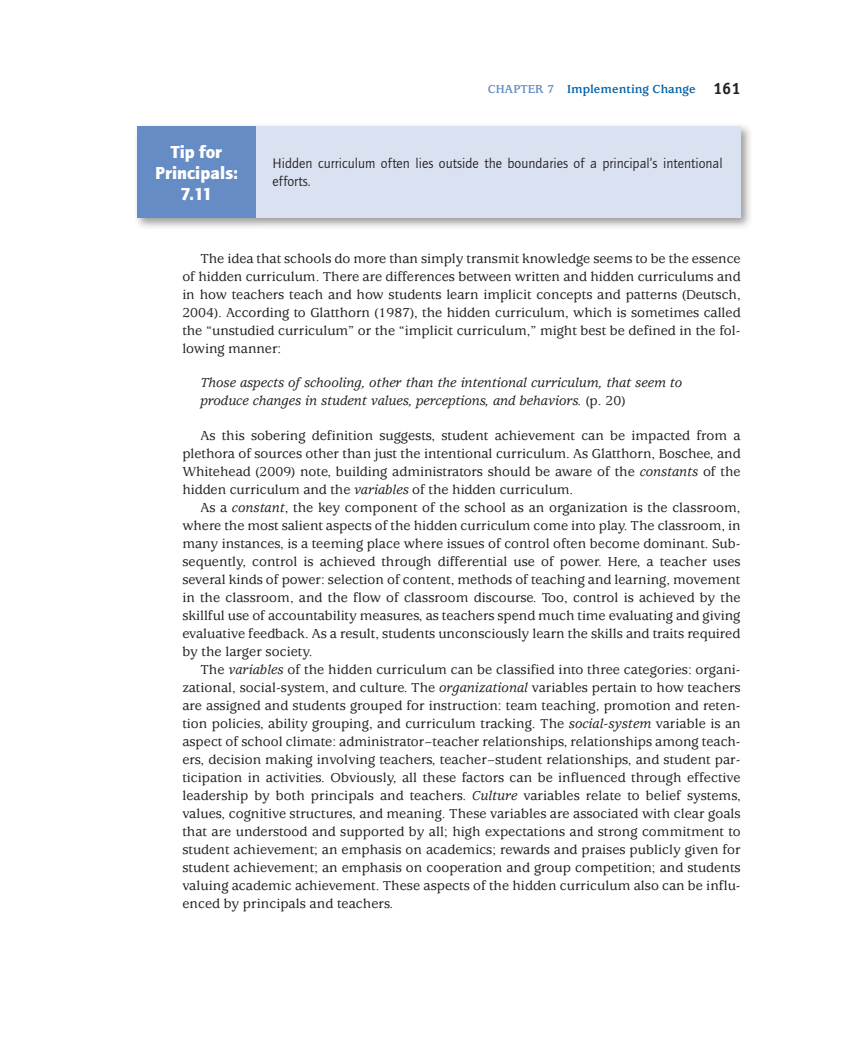
<style>
.page{position:relative;width:851px;height:1040px;background:#fff}
.page>*{position:absolute;margin:0;border:0;box-sizing:border-box;transform-origin:0 0}
.t1{font:900 18px/21px "Quay Sans EF";color:#fff;text-align:center}
.Exit_element_above{font:500 14.25px/18px "Usherwood";color:#231f20;text-align:justify}
.Extract{font:italic 500 14.25px/18px "Usherwood";color:#231f20}
.t2{font:14.25px/18px "Quay Sans EF";color:#231f20}
.t3{font:700 12.75px "Usherwood";color:#0161aa}
.s1{color:#668cc5}
.s2{font-family:"Officina Sans";font-size:16.5px;color:#231f20}
.s3{font-style:normal}
.s4{font-style:italic}
</style>
<div class="page">
<div style="left:134px;top:122px;width:619px;height:108px;background:#231f20;opacity:.45"></div>
<div style="left:254px;top:126px;width:486px;height:91px;background:#dae2f1"></div>
<div style="left:137px;top:126px;width:119px;height:92px;background:#668cc5"></div>
<p class="t1" style="left:155px;top:141px;width:84px">Tip for<br>Principals:<br>7.11</p>
<p class="t3" style="left:488px;top:82px;width:254px"><span class="s1">CHAPTER 7</span> Implementing Change <span class="s2">161</span></p>
<p class="t2" style="left:272px;top:155px;width:451px">Hidden curriculum often lies outside the boundaries of a principal’s intentional efforts.</p>
<p class="Exit_element_above" style="left:182px;top:250px;width:560px;text-indent:18px">The idea that schools do more than simply transmit knowledge seems to be the essence of hidden curriculum. There are differences between written and hidden curriculums and in how teachers teach and how students learn implicit concepts and patterns (Deutsch, 2004). According to Glatthorn (1987), the hidden curriculum, which is sometimes called the “unstudied curriculum” or the “implicit curriculum,” might best be defined in the fol&shy;lowing manner:</p>
<p class="Extract" style="left:200px;top:374px;width:483px">Those aspects of schooling, other than the intentional curriculum, that seem to produce changes in student values, perceptions, and behaviors. <span class="s3">(p. 20)</span></p>
<p class="Exit_element_above" style="left:182px;top:427px;width:559px;text-indent:18px">As this sobering definition suggests, student achievement can be impacted from a plethora of sources other than just the intentional curriculum. As Glatthorn, Boschee, and Whitehead (2009) note, building administrators should be aware of the <span class="s4">constants</span> of the hidden curriculum and the <span class="s4">variables</span> of the hidden curriculum.</p>
<p class="Exit_element_above" style="left:182px;top:499px;width:560px;text-indent:18px">As a <span class="s4">constant</span>, the key component of the school as an organization is the classroom, where the most salient aspects of the hidden curriculum come into play. The classroom, in many instances, is a teeming place where issues of control often become dominant. Sub&shy;sequently, control is achieved through differential use of power. Here, a teacher uses several kinds of power: selection of content, methods of teaching and learning, movement in the classroom, and the flow of classroom discourse. Too, control is achieved by the skillful use of accountability measures, as teachers spend much time evaluating and giving evaluative feedback. As a result, students unconsciously learn the skills and traits required by the larger society.</p>
<p class="Exit_element_above" style="left:182px;top:661px;width:560px;text-indent:18px">The <span class="s4">variables</span> of the hidden curriculum can be classified into three categories: organi&shy;zational, social-system, and culture. The <span class="s4">organizational</span> variables pertain to how teachers are assigned and students grouped for instruction: team teaching, promotion and reten&shy;tion policies, ability grouping, and curriculum tracking. The <span class="s4">social-system</span> variable is an aspect of school climate: administrator–teacher relationships, relationships among teach&shy;ers, decision making involving teachers, teacher–student relationships, and student par&shy;ticipation in activities. Obviously, all these factors can be influenced through effective leadership by both principals and teachers. <span class="s4">Culture</span> variables relate to belief systems, values, cognitive structures, and meaning. These variables are associated with clear goals that are understood and supported by all; high expectations and strong commitment to student achievement; an emphasis on academics; rewards and praises publicly given for student achievement; an emphasis on cooperation and group competition; and students valuing academic achievement. These aspects of the hidden curriculum also can be influ&shy;enced by principals and teachers.</p>
</div>
